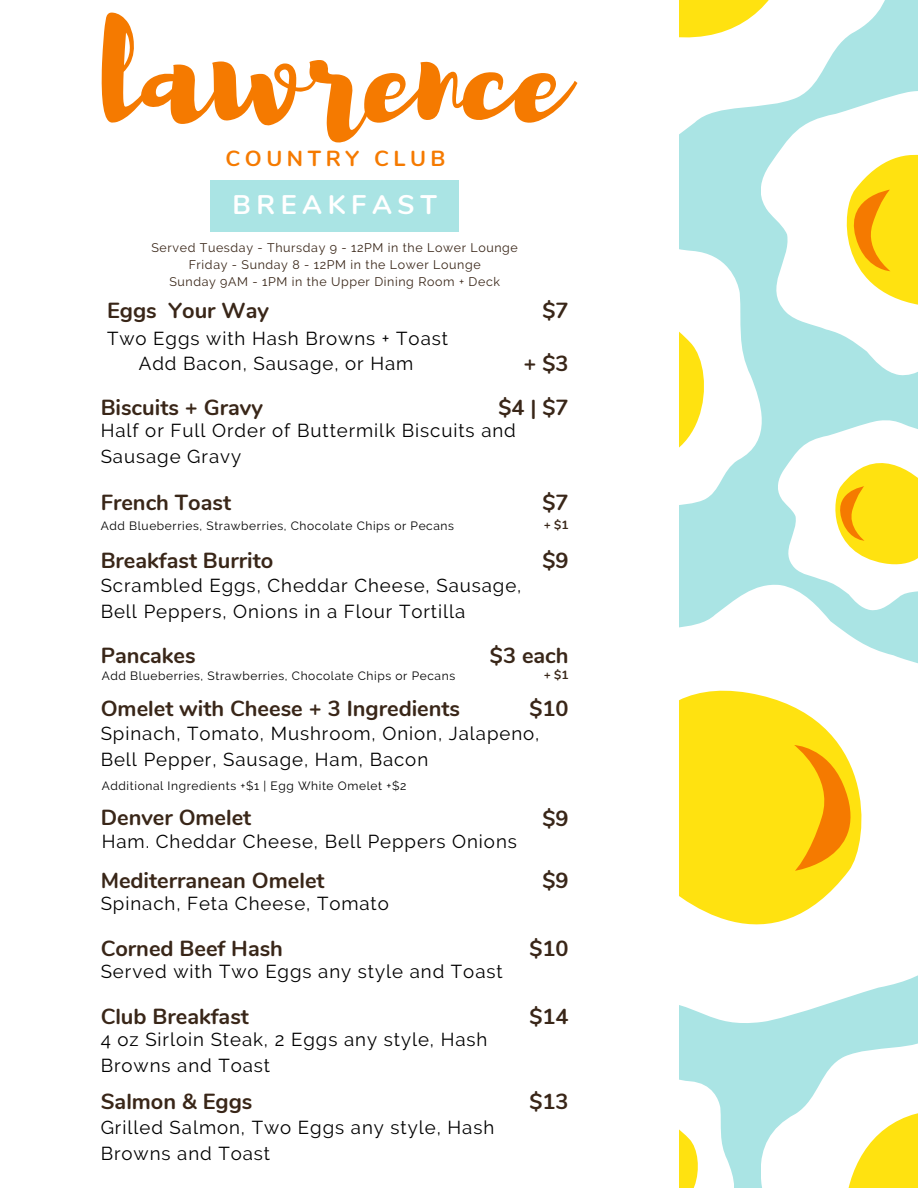
<style>
.page{position:relative;width:918px;height:1188px;background:#aae4e4}
.page>*{position:absolute;margin:0;border:0;box-sizing:border-box;transform-origin:0 0}
.t1{font:136.95px "Brusher";color:#f57a00}
.t2{font:700 26.85px "Nunito";letter-spacing:.21em;color:#fff}
.t3{font:700 21.75px "Nunito";color:#392618}
.t4{font:700 21.75px "Nunito";letter-spacing:.21em;color:#f57a00}
.t5{font:18.75px/25.8px "Raleway";letter-spacing:.05em;color:#000}
.t6{font:12.45px/16.8px "Raleway";letter-spacing:.05em;color:#392618;text-align:center}
.t7{font:12px "Raleway";letter-spacing:.05em;color:#000}
.t8{font:700 12px "Nunito";color:#392618}
</style>
<div class="page">
<svg style="left:762px;top:1043px;width:156px;height:145px"></svg>
<svg style="left:678px;top:585px;width:240px;height:438px;fill:#fff"></svg>
<svg style="left:678px;top:671px;width:201px;height:301px;fill:#ffe210"></svg>
<svg style="left:794px;top:745px;width:81px;height:126px"></svg>
<svg style="left:778px;top:420px;width:140px;height:190px"></svg>
<svg style="left:678px;top:0;width:207px;height:156px;fill:#fff"></svg>
<svg style="left:678px;top:0;width:142px;height:60px"></svg>
<svg style="left:761px;top:91px;width:157px;height:284px;fill:#fff"></svg>
<svg style="left:835px;top:124px;width:83px;height:196px"></svg>
<svg style="left:678px;top:233px;width:83px;height:303px"></svg>
<svg style="left:678px;top:269px;width:40px;height:208px"></svg>
<svg style="left:678px;top:1070px;width:55px;height:118px"></svg>
<div style="left:0;top:0;width:678px;height:1188px;background:#fff"></div>
<div style="left:210px;top:181px;width:249px;height:50px;background:#aae4e4"></div>
<h1 class="t1" style="left:102px;top:-14px;width:468px">lawrence</h1>
<p class="t4" style="left:226px;top:145px;width:221px">COUNTRY CLUB</p>
<h2 class="t2" style="left:233px;top:187px;width:206px">BREAKFAST</h2>
<p class="t6" style="left:151px;top:240px;width:368px">Served Tuesday - Thursday 9 - 12PM in the Lower Lounge<br>Friday - Sunday 8 - 12PM in the Lower Lounge<br>Sunday 9AM - 1PM in the Upper Dining Room + Deck</p>
<p class="t3" style="left:543px;top:296px;width:28px">$7</p>
<p class="t3" style="left:107px;top:296px;width:163px">Eggs Your Way</p>
<p class="t5" style="left:107px;top:325px;width:342px;text-align:center">Two Eggs with Hash Browns + Toast<br>Add Bacon, Sausage, or Ham</p>
<p class="t3" style="left:101px;top:393px;width:164px">Biscuits + Gravy</p>
<p class="t5" style="left:101px;top:418px;width:417px">Half or Full Order of Buttermilk Biscuits and<br>Sausage Gravy</p>
<p class="t3" style="left:101px;top:488px;width:132px">French Toast</p>
<p class="t7" style="left:101px;top:519px;width:355px">Add Blueberries, Strawberries, Chocolate Chips or Pecans</p>
<p class="t3" style="left:101px;top:546px;width:174px">Breakfast Burrito</p>
<p class="t3" style="left:524px;top:349px;width:47px">+ $3</p>
<p class="t3" style="left:499px;top:393px;width:72px">$4 | $7</p>
<p class="t3" style="left:543px;top:488px;width:28px">$7</p>
<p class="t3" style="left:543px;top:546px;width:28px">$9</p>
<p class="t8" style="left:544px;top:517px;width:26px">+ $1</p>
<p class="t5" style="left:101px;top:573px;width:422px">Scrambled Eggs, Cheddar Cheese, Sausage,<br>Bell Peppers, Onions in a Flour Tortilla</p>
<p class="t3" style="left:101px;top:641px;width:97px">Pancakes</p>
<p class="t3" style="left:490px;top:641px;width:80px">$3 each</p>
<p class="t7" style="left:102px;top:669px;width:355px">Add Blueberries, Strawberries, Chocolate Chips or Pecans</p>
<p class="t8" style="left:544px;top:667px;width:26px">+ $1</p>
<p class="t3" style="left:101px;top:694px;width:361px">Omelet with Cheese + 3 Ingredients</p>
<p class="t5" style="left:101px;top:721px;width:440px">Spinach, Tomato, Mushroom, Onion, Jalapeno,<br>Bell Pepper, Sausage, Ham, Bacon</p>
<p class="t7" style="left:102px;top:779px;width:306px">Additional Ingredients +$1 | Egg White Omelet +$2</p>
<p class="t3" style="left:529px;top:694px;width:41px">$10</p>
<p class="t3" style="left:101px;top:803px;width:152px">Denver Omelet</p>
<p class="t5" style="left:102px;top:829px;width:417px">Ham. Cheddar Cheese, Bell Peppers Onions</p>
<p class="t3" style="left:101px;top:866px;width:225px">Mediterranean Omelet</p>
<p class="t5" style="left:101px;top:891px;width:290px">Spinach, Feta Cheese, Tomato</p>
<p class="t3" style="left:543px;top:804px;width:28px">$9</p>
<p class="t3" style="left:543px;top:866px;width:28px">$9</p>
<p class="t3" style="left:101px;top:934px;width:184px">Corned Beef Hash</p>
<p class="t3" style="left:529px;top:934px;width:41px">$10</p>
<p class="t5" style="left:101px;top:959px;width:404px">Served with Two Eggs any style and Toast</p>
<p class="t3" style="left:101px;top:1002px;width:150px">Club Breakfast</p>
<p class="t5" style="left:101px;top:1026px;width:388px">4 oz Sirloin Steak, 2 Eggs any style, Hash<br>Browns and Toast</p>
<p class="t3" style="left:101px;top:1087px;width:153px">Salmon &amp; Eggs</p>
<p class="t5" style="left:101px;top:1115px;width:395px">Grilled Salmon, Two Eggs any style, Hash<br>Browns and Toast</p>
<p class="t3" style="left:529px;top:1002px;width:41px">$14</p>
<p class="t3" style="left:529px;top:1087px;width:41px">$13</p>
</div>
